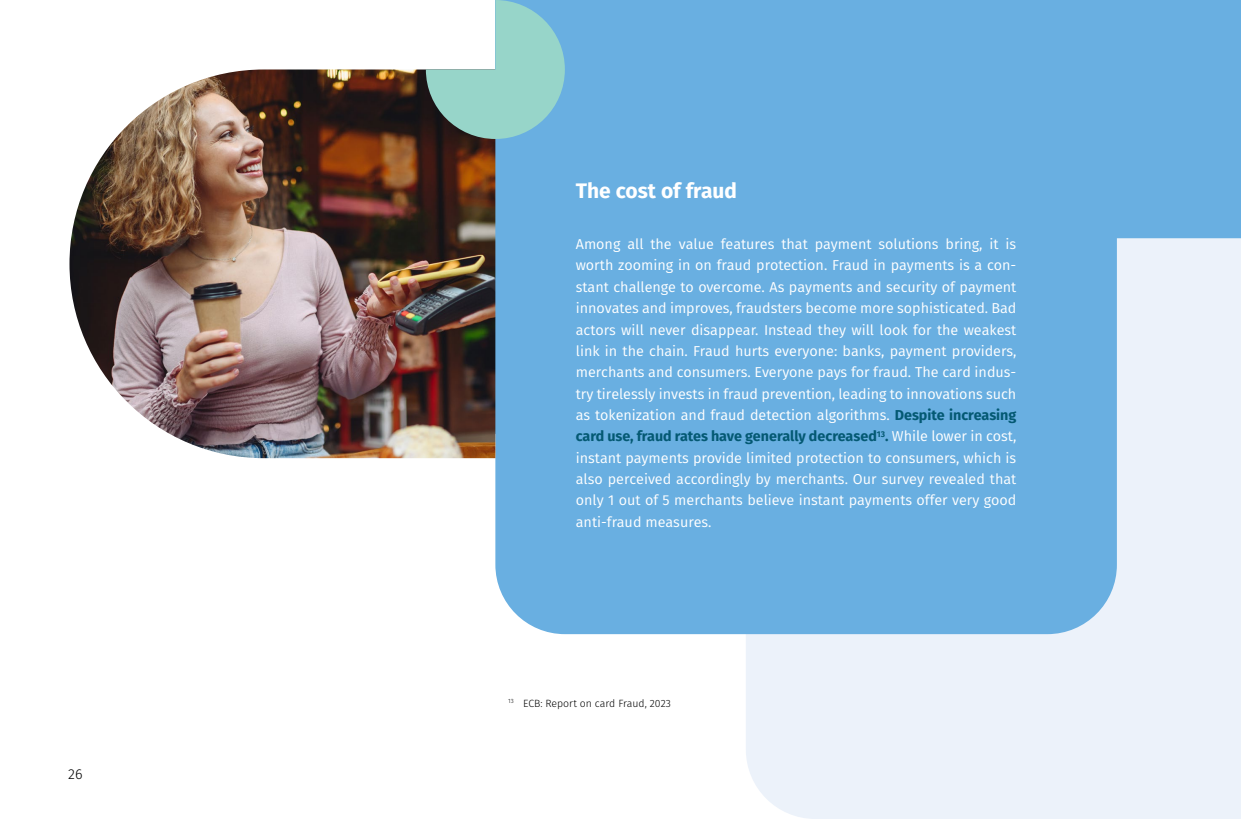
<style>
.page{position:relative;width:1241px;height:819px;background:#fff}
.page>*{position:absolute;margin:0;border:0;box-sizing:border-box;transform-origin:0 0}
.t1{font:700 21px "Fira Sans";color:#fff}
.t2{font:14.35px/21.3px "Fira Sans";color:#fff;text-align:justify}
.t3{font:300 14.35px "Fira Sans";color:#000}
.t4{font:300 10.5px "Fira Sans";color:#000}
.s1{font-weight:700;color:#045973}
</style>
<div class="page">
<div style="left:495px;top:0;width:745px;height:433px;background:#69afe1"></div>
<div style="left:745px;top:238px;width:495px;height:581px;background:#ecf2fa"></div>
<svg style="left:495px;top:60px;width:621px;height:574px"></svg>
<img style="left:69px;top:69px;width:426px;height:389px">
<svg style="left:426px;top:0;width:138px;height:139px"></svg>
<p class="t3" style="left:68px;top:763px;width:16px">26</p>
<h1 class="t1" style="left:575px;top:173px;width:163px">The cost of fraud</h1>
<p class="t2" style="left:575px;top:233px;width:442px">Among all the value features that payment solutions bring, it is worth zooming in on fraud protection. Fraud in payments is a con&shy;stant challenge to overcome. As payments and security of payment innovates and improves, fraudsters become more sophisticated. Bad actors will never disappear. Instead they will look for the weakest link in the chain. Fraud hurts everyone: banks, payment providers, merchants and consumers. Everyone pays for fraud. The card indus&shy;try tirelessly invests in fraud prevention, leading to innovations such as tokenization and fraud detection algorithms. <span class="s1">Despite increasing card use, fraud rates have generally decreased</span><sup>13</sup><span class="s1">.</span> While lower in cost, instant payments provide limited protection to consumers, which is also perceived accordingly by merchants. Our survey revealed that only 1 out of 5 merchants believe instant payments offer very good anti-fraud measures.</p>
<p class="t4" style="left:508px;top:695px;width:164px"><sup>13</sup> ECB: Report on card Fraud, 2023</p>
</div>
